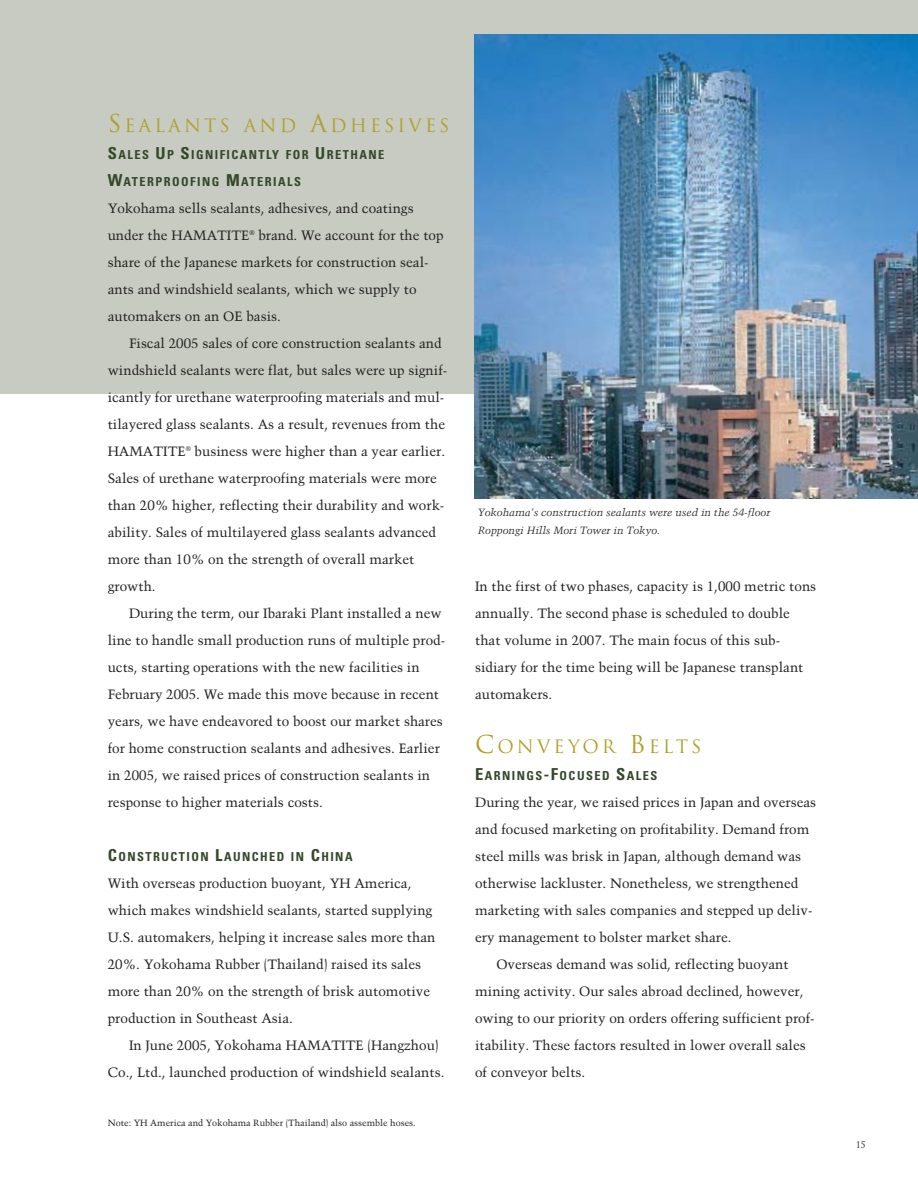
<style>
.page{position:relative;width:918px;height:1188px;background:#fff}
.page>*{position:absolute;margin:0;border:0;box-sizing:border-box;transform-origin:0 0}
.t1{font:18px "Trajan";letter-spacing:.175em;color:#ada126}
.t2{font:13.5px/27px "Trump Mediaeval";color:#231f20}
.t3{font:700 condensed 12.3px/27px "Univers";letter-spacing:.12em;color:#35492a}
.t4{font:italic 10.5px/18px "Trump Mediaeval";color:#231f20}
.t5{font:9px "Trump Mediaeval";color:#231f20}
.t6{font:9px "Trajan";color:#231f20}
.s1{font-size:24px}
.s2{font-size:16.5px}
</style>
<div class="page">
<div style="left:0;top:0;width:918px;height:393px;background:#c7cbc1"></div>
<img style="left:474px;top:34px;width:444px;height:465px">
<h1 class="t1" style="left:108px;top:115px;width:343px"><span class="s1">S</span>EALANTS AND <span class="s1">A</span>DHESIVES</h1>
<p class="t3" style="left:108px;top:142px;width:278px"><span class="s2">S</span>ALES <span class="s2">U</span>P <span class="s2">S</span>IGNIFICANTLY FOR <span class="s2">U</span>RETHANE<br><span class="s2">W</span>ATERPROOFING <span class="s2">M</span>ATERIALS</p>
<p class="t2" style="left:108px;top:196px;width:337px">Yokohama sells sealants, adhesives, and coatings under the HAMATITE<sup>®</sup> brand. We account for the top share of the Japanese markets for construction seal&shy;ants and windshield sealants, which we supply to automakers on an OE basis.</p>
<p class="t2" style="left:108px;top:331px;width:341px;text-indent:21px">Fiscal 2005 sales of core construction sealants and windshield sealants were flat, but sales were up signif&shy;icantly for urethane waterproofing materials and mul&shy;tilayered glass sealants. As a result, revenues from the HAMATITE<sup>®</sup> business were higher than a year earlier.<br>Sales of urethane waterproofing materials were more than 20% higher, reflecting their durability and work&shy;ability. Sales of multilayered glass sealants advanced more than 10% on the strength of overall market growth.</p>
<p class="t2" style="left:108px;top:601px;width:339px;text-indent:21px">During the term, our Ibaraki Plant installed a new line to handle small production runs of multiple prod&shy;ucts, starting operations with the new facilities in February 2005. We made this move because in recent years, we have endeavored to boost our market shares for home construction sealants and adhesives. Earlier in 2005, we raised prices of construction sealants in response to higher materials costs.</p>
<p class="t3" style="left:108px;top:844px;width:246px"><span class="s2">C</span>ONSTRUCTION <span class="s2">L</span>AUNCHED IN <span class="s2">C</span>HINA</p>
<p class="t2" style="left:108px;top:871px;width:329px">With overseas production buoyant, YH America, which makes windshield sealants, started supplying U.S. automakers, helping it increase sales more than 20%. Yokohama Rubber (Thailand) raised its sales more than 20% on the strength of brisk automotive production in Southeast Asia.</p>
<p class="t2" style="left:108px;top:1033px;width:338px;text-indent:21px">In June 2005, Yokohama HAMATITE (Hangzhou)<br>Co., Ltd., launched production of windshield sealants.</p>
<p class="t5" style="left:108px;top:1119px;width:309px">Note: YH America and Yokohama Rubber (Thailand) also assemble hoses.</p>
<p class="t4" style="left:478px;top:504px;width:294px">Yokohama’s construction sealants were used in the 54-floor<br>Roppongi Hills Mori Tower in Tokyo.</p>
<p class="t2" style="left:475px;top:574px;width:343px">In the first of two phases, capacity is 1,000 metric tons annually. The second phase is scheduled to double that volume in 2007. The main focus of this sub&shy;sidiary for the time being will be Japanese transplant automakers.</p>
<h1 class="t1" style="left:475px;top:736px;width:228px"><span class="s1">C</span>ONVEYOR <span class="s1">B</span>ELTS</h1>
<p class="t3" style="left:475px;top:763px;width:184px"><span class="s2">E</span>ARNINGS<span class="s2">-F</span>OCUSED <span class="s2">S</span>ALES</p>
<p class="t2" style="left:475px;top:790px;width:343px">During the year, we raised prices in Japan and overseas</p>
<p class="t2" style="left:475px;top:817px;width:336px">and focused marketing on profitability. Demand from</p>
<p class="t2" style="left:475px;top:844px;width:328px">steel mills was brisk in Japan, although demand was</p>
<p class="t2" style="left:475px;top:871px;width:325px">otherwise lackluster. Nonetheless, we strengthened</p>
<p class="t2" style="left:475px;top:898px;width:339px">marketing with sales companies and stepped up deliv-</p>
<p class="t2" style="left:475px;top:925px;width:258px">ery management to bolster market share.</p>
<p class="t2" style="left:496px;top:952px;width:294px">Overseas demand was solid, reflecting buoyant</p>
<p class="t2" style="left:475px;top:979px;width:330px">mining activity. Our sales abroad declined, however,</p>
<p class="t2" style="left:475px;top:1006px;width:341px">owing to our priority on orders offering sufficient prof-</p>
<p class="t2" style="left:475px;top:1033px;width:332px">itability. These factors resulted in lower overall sales</p>
<p class="t2" style="left:475px;top:1060px;width:112px">of conveyor belts.</p>
<p class="t6" style="left:856px;top:1139px;width:11px">15</p>
</div>
